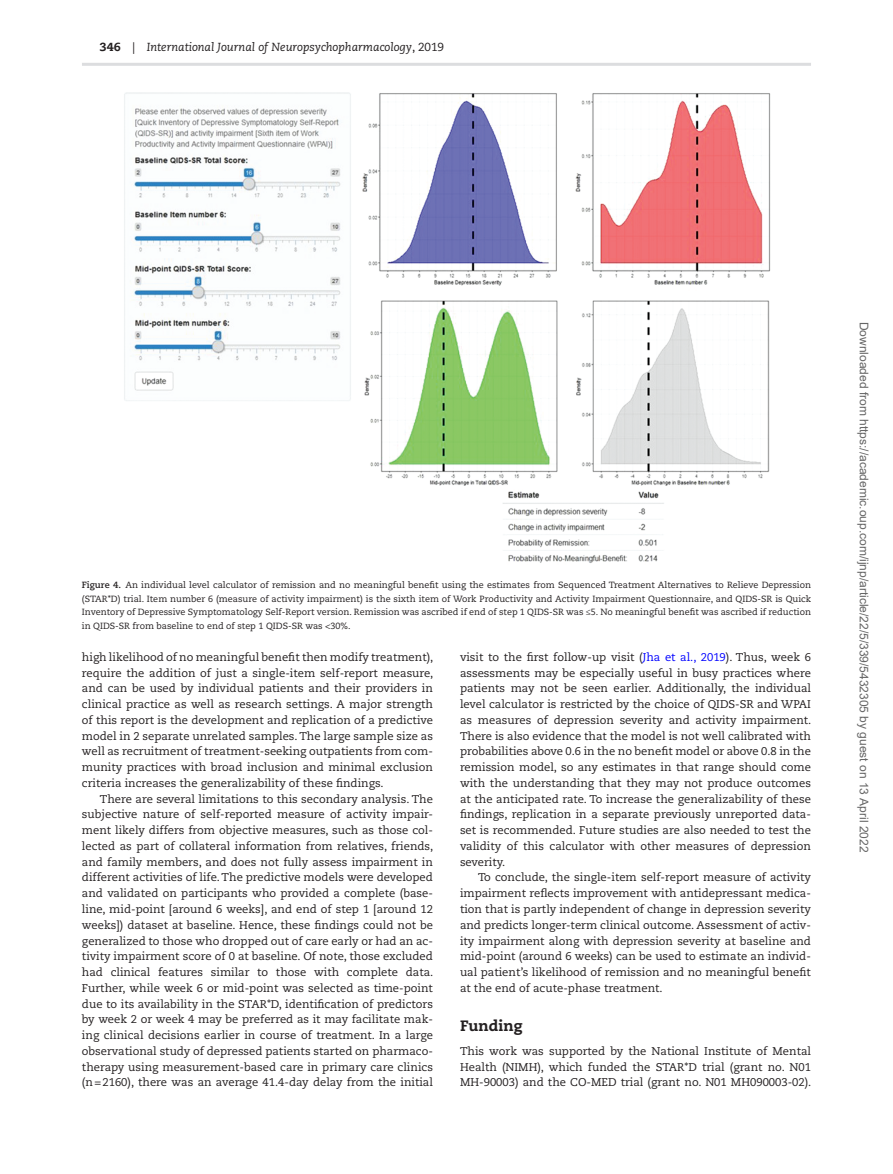
<style>
.page{position:relative;width:893px;height:1174px;background:#fff}
.page>*{position:absolute;margin:0;border:0;box-sizing:border-box;transform-origin:0 0}
.t1{font:800 15px "Caecilia LT Std";color:#231f20}
.t2{font:12px "Arial";color:#666}
.t3{font:italic 11.7px "Caecilia LT Std";color:#231f20}
.t4{font:11.25px/15.8px "Caecilia LT Std";color:#231f20;text-align:justify}
.t5{font:9px/13.5px "Caecilia LT Std";color:#231f20;text-align:justify}
.s1{font-weight:800;font-style:normal}
.s2{font-style:normal}
.s3{font-weight:700}
.s4{color:#00f}
</style>
<div class="page">
<hr style="left:82px;top:63px;width:729px;height:3px;background:#dcdddf">
<img style="left:124px;top:92px;width:646px;height:471px">
<p class="t3" style="left:100px;top:40px;width:346px"><span class="s1">346</span> <span class="s2">|</span> International Journal of Neuropsychopharmacology<span class="s2">, 2019</span></p>
<p class="t5" style="left:82px;top:578px;width:730px"><span class="s3">Figure 4.</span> An individual level calculator of remission and no meaningful benefit using the estimates from Sequenced Treatment Alternatives to Relieve Depression (STAR*D) trial. Item number 6 (measure of activity impairment) is the sixth item of Work Productivity and Activity Impairment Questionnaire, and QIDS-SR is Quick Inventory of Depressive Symptomatology Self-Report version. Remission was ascribed if end of step 1 QIDS-SR was ≤5. No meaningful benefit was ascribed if reduction in QIDS-SR from baseline to end of step 1 QIDS-SR was &lt;30%.</p>
<p class="t4" style="left:82px;top:649px;width:353px">high likelihood of no meaningful benefit then modify treatment), require the addition of just a single-item self-report measure, and can be used by individual patients and their providers in clinical practice as well as research settings. A major strength of this report is the development and replication of a predictive model in 2 separate unrelated samples. The large sample size as well as recruitment of treatment-seeking outpatients from com&shy;munity practices with broad inclusion and minimal exclusion criteria increases the generalizability of these findings.</p>
<p class="t4" style="left:82px;top:791px;width:353px;text-indent:18px">There are several limitations to this secondary analysis. The subjective nature of self-reported measure of activity impair&shy;ment likely differs from objective measures, such as those col&shy;lected as part of collateral information from relatives, friends, and family members, and does not fully assess impairment in different activities of life. The predictive models were developed and validated on participants who provided a complete (base&shy;line, mid-point [around 6 weeks], and end of step 1 [around 12 weeks]) dataset at baseline. Hence, these findings could not be generalized to those who dropped out of care early or had an ac&shy;tivity impairment score of 0 at baseline. Of note, those excluded had clinical features similar to those with complete data.<br>Further, while week 6 or mid-point was selected as time-point due to its availability in the STAR*D, identification of predictors by week 2 or week 4 may be preferred as it may facilitate mak&shy;ing clinical decisions earlier in course of treatment. In a large observational study of depressed patients started on pharmaco&shy;therapy using measurement-based care in primary care clinics (n=2160), there was an average 41.4-day delay from the initial</p>
<p class="t4" style="left:460px;top:649px;width:353px">visit to the first follow-up visit (<span class="s4">Jha et al., 2019</span>). Thus, week 6 assessments may be especially useful in busy practices where patients may not be seen earlier. Additionally, the individual level calculator is restricted by the choice of QIDS-SR and WPAI as measures of depression severity and activity impairment.<br>There is also evidence that the model is not well calibrated with probabilities above 0.6 in the no benefit model or above 0.8 in the remission model, so any estimates in that range should come with the understanding that they may not produce outcomes at the anticipated rate. To increase the generalizability of these findings, replication in a separate previously unreported data&shy;set is recommended. Future studies are also needed to test the validity of this calculator with other measures of depression severity.</p>
<p class="t4" style="left:460px;top:870px;width:353px;text-indent:18px">To conclude, the single-item self-report measure of activity impairment reflects improvement with antidepressant medica&shy;tion that is partly independent of change in depression severity and predicts longer-term clinical outcome. Assessment of activ&shy;ity impairment along with depression severity at baseline and mid-point (around 6 weeks) can be used to estimate an individ&shy;ual patient’s likelihood of remission and no meaningful benefit at the end of acute-phase treatment.</p>
<h1 class="t1" style="left:460px;top:1016px;width:64px">Funding</h1>
<p class="t4" style="left:460px;top:1043px;width:353px">This work was supported by the National Institute of Mental Health (NIMH), which funded the STAR*D trial (grant no. N01<br>MH-90003) and the CO-MED trial (grant no. N01 MH090003-02).</p>
<p class="t2" style="left:868px;top:321px;width:532px;rotate:90deg">Downloaded from https://academic.oup.com/ijnp/article/22/5/339/5432305 by guest on 13 April 2022</p>
</div>
